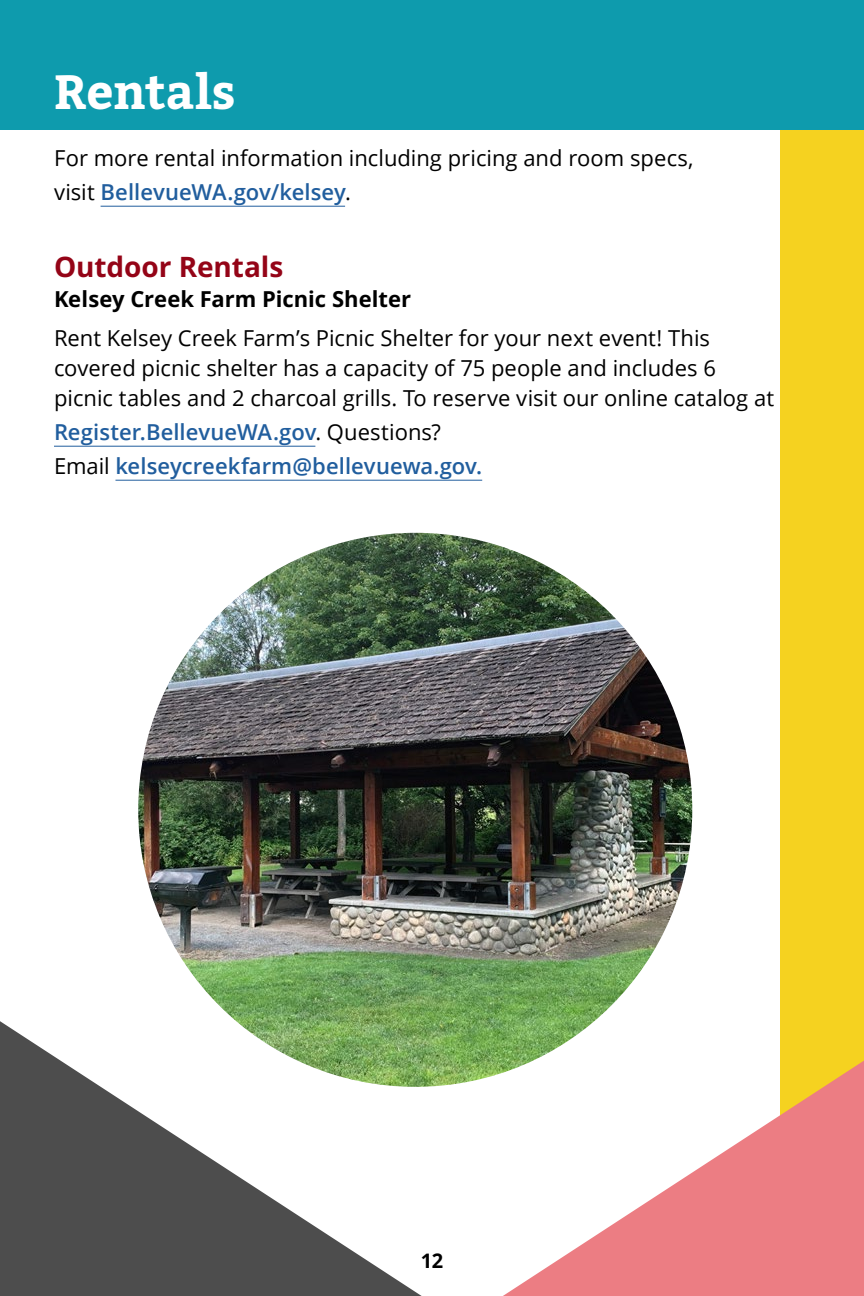
<style>
.page{position:relative;width:864px;height:1296px;background:#fff}
.page>*{position:absolute;margin:0;border:0;box-sizing:border-box;transform-origin:0 0}
.large_section_header{font:700 48px "Bitter";color:#fff}
.class_names{font:700 28px "Open Sans";letter-spacing:-.005em;color:#940417}
.decription{font:22px/30px "Open Sans";color:#000}
.decription_space_above{font:22px/34px "Open Sans";color:#000}
.decription-2{font:600 22px/34px "Open Sans";color:#215e9e}
.decription-3{font:700 22px "Open Sans";color:#000}
.t1{font:700 20px "Open Sans";color:#000}
.s1{font-weight:600;color:#215e9e}
.s2{font-weight:400;color:#000}
</style>
<div class="page">
<div style="left:780px;top:0;width:84px;height:1296px;background:#f5d220"></div>
<div style="left:0;top:0;width:864px;height:130px;background:#0e9bad"></div>
<hr style="left:101px;top:206px;width:244px;height:1px;background:#215e9e">
<hr style="left:54px;top:446px;width:261px;height:1px;background:#215e9e">
<hr style="left:115px;top:480px;width:367px;height:1px;background:#215e9e">
<img style="left:138px;top:533px;width:554px;height:554px;border-radius:277px">
<svg style="left:0;top:1021px;width:422px;height:275px"></svg>
<svg style="left:503px;top:1061px;width:361px;height:235px"></svg>
<h1 class="large_section_header" style="left:54px;top:61px;width:183px">Rentals</h1>
<p class="decription_space_above" style="left:54px;top:141px;width:641px">For more rental information including pricing and room specs, visit <span class="s1">BellevueWA.gov/kelsey</span>.</p>
<h2 class="class_names" style="left:54px;top:247px;width:231px">Outdoor Rentals</h2>
<p class="decription-3" style="left:54px;top:284px;width:359px">Kelsey Creek Farm Picnic Shelter</p>
<p class="decription" style="left:54px;top:323px;width:722px">Rent Kelsey Creek Farm’s Picnic Shelter for your next event! This covered picnic shelter has a capacity of 75 people and includes 6 picnic tables and 2 charcoal grills. To reserve visit our online catalog at</p>
<p class="decription-2" style="left:54px;top:415px;width:430px">Register.BellevueWA.gov<span class="s2">. Questions?<br>Email</span> kelseycreekfarm@bellevuewa.gov.</p>
<p class="t1" style="left:421px;top:1247px;width:24px">12</p>
</div>
